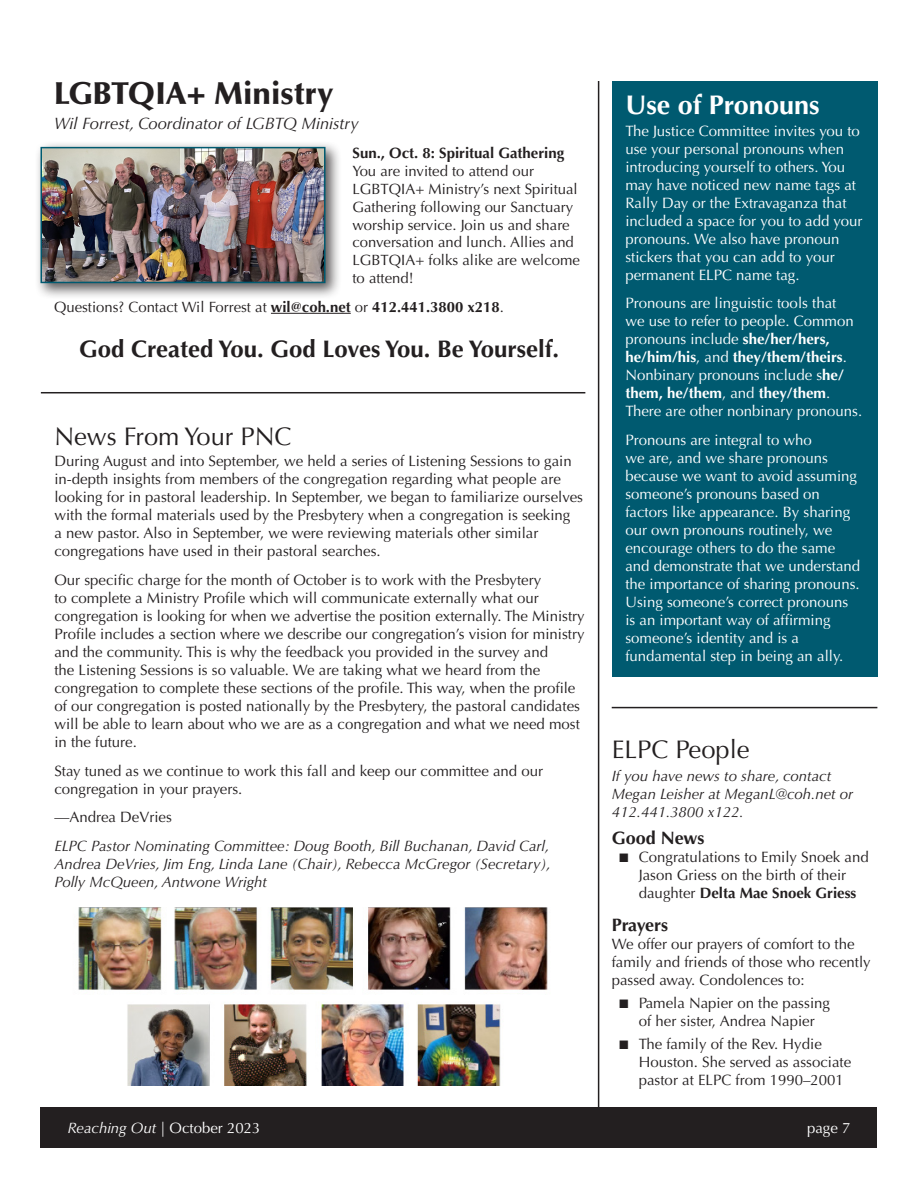
<style>
.page{position:relative;width:918px;height:1188px;background:#fff}
.page>*{position:absolute;margin:0;border:0;box-sizing:border-box;transform-origin:0 0}
.t1{font:900 31.5px "Optima LT Std";color:#231f20}
.t2{font:700 27px "Optima LT Std";color:#fff}
.t3{font:25.5px "Optima LT Std";color:#231f20}
.t4{font:700 24px "Optima LT Std";color:#231f20}
.t5{font:700 18px "Optima LT Std";color:#231f20}
.t6{font:italic 16.5px "Optima LT Std";color:#231f20}
.t7{font:15px/18px "Optima LT Std";color:#231f20}
.t8{font:15px/18px "Optima LT Std";color:#fff}
.t9{font:italic 15px/18px "Optima LT Std";color:#231f20}
.t10{font:700 15px "Optima LT Std";color:#231f20}
.t11{font:14.85px/17.9px "Optima LT Std";color:#231f20}
.s1{font-weight:700}
.s2{font-family:"Franklin Gothic";font-weight:600;font-size:18px}
.s3{font-style:italic}
</style>
<div class="page">
<hr style="left:598px;top:81px;width:1px;height:1053px;background:#231f20">
<div style="left:40px;top:1107px;width:838px;height:41px;background:#231f20"></div>
<hr style="left:41px;top:392px;width:544px;height:1px;background:#231f20">
<hr style="left:612px;top:707px;width:265px;height:1px;background:#231f20">
<hr style="left:271px;top:313px;width:80px;height:1px;background:#231f20">
<img style="left:78px;top:908px;width:470px;height:178px">
<div style="left:34px;top:141px;width:307px;height:158px;background:#231f20;opacity:.75"></div>
<img style="left:43px;top:150px;width:280px;height:130px">
<div style="left:40px;top:147px;width:286px;height:136px;border:2px solid #005a70"></div>
<div style="left:612px;top:81px;width:265px;height:595px;background:#005a70"></div>
<p class="t1" style="left:54px;top:75px;width:281px">LGBTQIA+ Ministry</p>
<p class="t6" style="left:54px;top:114px;width:306px">Wil Forrest, Coordinator of LGBTQ Ministry</p>
<p class="t10" style="left:352px;top:144px;width:213px">Sun., Oct. 8: Spiritual Gathering</p>
<p class="t11" style="left:352px;top:162px;width:229px">You are invited to attend our<br>LGBTQIA+ Ministry’s next Spiritual<br>Gathering following our Sanctuary worship service. Join us and share conversation and lunch. Allies and<br>LGBTQIA+ folks alike are welcome to attend!</p>
<p class="t11" style="left:54px;top:298px;width:451px">Questions? Contact Wil Forrest at <span class="s1">wil@coh.net</span> or <span class="s1">412.441.3800 x218</span>.</p>
<p class="t4" style="left:79px;top:335px;width:482px">God Created You. God Loves You. Be Yourself.</p>
<p class="t3" style="left:54px;top:421px;width:239px">News From Your PNC</p>
<p class="t7" style="left:54px;top:452px;width:530px">During August and into September, we held a series of Listening Sessions to gain in-depth insights from members of the congregation regarding what people are looking for in pastoral leadership. In September, we began to familiarize ourselves with the formal materials used by the Presbytery when a congregation is seeking<br>a new pastor. Also in September, we were reviewing materials other similar congregations have used in their pastoral searches.</p>
<p class="t7" style="left:54px;top:571px;width:532px">Our specific charge for the month of October is to work with the Presbytery<br>to complete a Ministry Profile which will communicate externally what our congregation is looking for when we advertise the position externally. The Ministry Profile includes a section where we describe our congregation’s vision for ministry and the community. This is why the feedback you provided in the survey and<br>the Listening Sessions is so valuable. We are taking what we heard from the congregation to complete these sections of the profile. This way, when the profile of our congregation is posted nationally by the Presbytery, the pastoral candidates will be able to learn about who we are as a congregation and what we need most in the future.</p>
<p class="t7" style="left:54px;top:762px;width:490px">Stay tuned as we continue to work this fall and keep our committee and our congregation in your prayers.</p>
<p class="t7" style="left:54px;top:809px;width:119px">—Andrea DeVries</p>
<p class="t9" style="left:54px;top:837px;width:498px;text-align:justify">ELPC Pastor Nominating Committee: Doug Booth, Bill Buchanan, David Carl, Andrea DeVries, Jim Eng, Linda Lane (Chair), Rebecca McGregor (Secretary), Polly McQueen, Antwone Wright</p>
<p class="t2" style="left:625px;top:89px;width:196px">Use of Pronouns</p>
<p class="t8" style="left:625px;top:122px;width:239px">The Justice Committee invites you to use your personal pronouns when introducing yourself to others. You may have noticed new name tags at<br>Rally Day or the Extravaganza that included a space for you to add your pronouns. We also have pronoun stickers that you can add to your permanent ELPC name tag.</p>
<p class="t8" style="left:625px;top:294px;width:238px">Pronouns are linguistic tools that<br>we use to refer to people. Common pronouns include <span class="s1">she/her/hers, he/him/his</span>, and <span class="s1">they/them/theirs</span>.<br>Nonbinary pronouns include s<span class="s1">he/ them, he/them</span>, and <span class="s1">they/them</span>.<br>There are other nonbinary pronouns.</p>
<p class="t8" style="left:625px;top:431px;width:236px">Pronouns are integral to who<br>we are, and we share pronouns because we want to avoid assuming someone’s pronouns based on factors like appearance. By sharing our own pronouns routinely, we encourage others to do the same and demonstrate that we understand the importance of sharing pronouns.<br>Using someone’s correct pronouns is an important way of affirming someone’s identity and is a fundamental step in being an ally.</p>
<p class="t3" style="left:612px;top:734px;width:139px">ELPC People</p>
<p class="t9" style="left:612px;top:767px;width:243px">If you have news to share, contact<br>Megan Leisher at MeganL@coh.net or<br>412.441.3800 x122.</p>
<p class="t5" style="left:612px;top:828px;width:94px">Good News</p>
<p class="t7" style="left:619px;top:848px;width:252px;text-align:center"><span class="s2">■</span> Congratulations to Emily Snoek and<br>Jason Griess on the birth of their daughter <span class="s1">Delta Mae Snoek Griess</span></p>
<p class="t5" style="left:612px;top:914px;width:58px">Prayers</p>
<p class="t7" style="left:612px;top:935px;width:261px">We offer our prayers of comfort to the family and friends of those who recently passed away. Condolences to:</p>
<p class="t7" style="left:619px;top:994px;width:213px;text-align:center"><span class="s2">■</span> Pamela Napier on the passing of her sister, Andrea Napier</p>
<p class="t7" style="left:639px;top:1036px;width:214px;text-indent:-20px"><span class="s2">■</span> The family of the Rev. Hydie<br>Houston. She served as associate pastor at ELPC from 1990–2001</p>
<p class="t8" style="left:68px;top:1119px;width:194px"><span class="s3">Reaching Out</span> | October 2023</p>
<p class="t8" style="left:807px;top:1119px;width:45px">page 7</p>
</div>
